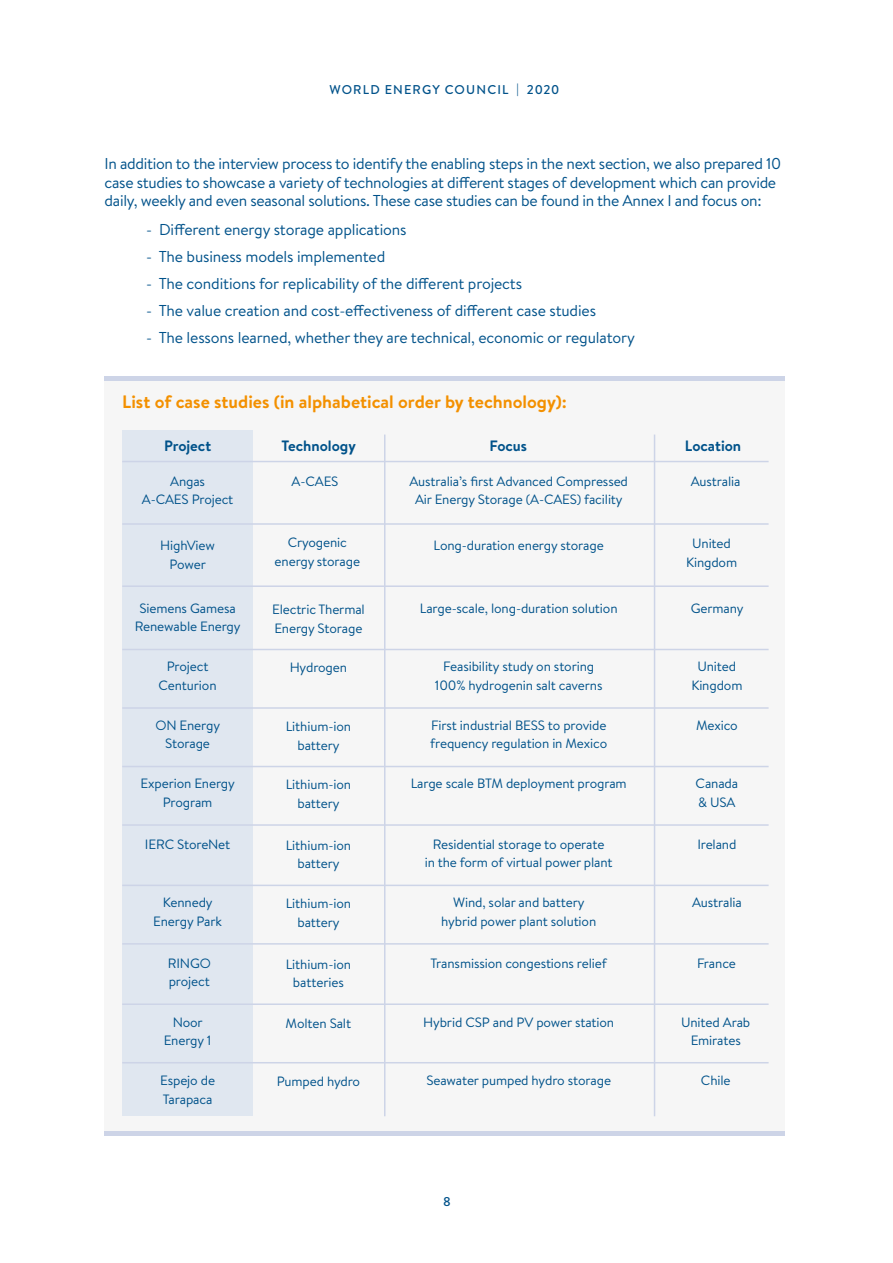
<style>
.page{position:relative;width:893px;height:1263px;background:#fff}
.page>*{position:absolute;margin:0;border:0;box-sizing:border-box;transform-origin:0 0}
.t1{font:700 18px "Brandon Text";color:#f39000}
.t2{font:15.75px/18.8px "Brandon Text";letter-spacing:-.02em;color:#00528a}
.t3{font:700 15px "Brandon Text";color:#00528a}
.t4{font:13.5px/18.8px "Brandon Text";letter-spacing:-.01em;color:#00528a;text-align:center}
.t5{font:500 12.75px "Brandon Text";letter-spacing:.09em;color:#00528a}
</style>
<div class="page">
<div style="left:104px;top:378px;width:680px;height:757px;background:#f6f6f6"></div>
<div style="left:122px;top:430px;width:131px;height:686px;background:#e0e7f0"></div>
<div style="left:104px;top:376px;width:680px;height:5px;background:#cdd4e7"></div>
<hr style="left:104px;top:1131px;width:680px;height:4px;background:#cdd4e7">
<hr style="left:122px;top:461px;width:647px;height:1px;background:#cdd4e7">
<hr style="left:122px;top:523px;width:647px;height:2px;background:#cdd4e7">
<hr style="left:122px;top:585px;width:647px;height:2px;background:#cdd4e7">
<hr style="left:122px;top:649px;width:647px;height:1px;background:#cdd4e7">
<hr style="left:122px;top:707px;width:647px;height:2px;background:#cdd4e7">
<hr style="left:122px;top:766px;width:647px;height:1px;background:#cdd4e7">
<hr style="left:122px;top:824px;width:647px;height:2px;background:#cdd4e7">
<hr style="left:122px;top:885px;width:647px;height:1px;background:#cdd4e7">
<hr style="left:122px;top:943px;width:647px;height:2px;background:#cdd4e7">
<hr style="left:122px;top:1003px;width:647px;height:2px;background:#cdd4e7">
<hr style="left:122px;top:1062px;width:647px;height:1px;background:#cdd4e7">
<hr style="left:384px;top:434px;width:1px;height:682px;background:#cdd4e7">
<hr style="left:654px;top:434px;width:1px;height:682px;background:#cdd4e7">
<p class="t5" style="left:329px;top:81px;width:231px">WORLD ENERGY COUNCIL | 2020</p>
<p class="t2" style="left:105px;top:154px;width:678px">In addition to the interview process to identify the enabling steps in the next section, we also prepared 10 case studies to showcase a variety of technologies at different stages of development which can provide daily, weekly and even seasonal solutions. These case studies can be found in the Annex I and focus on:</p>
<p class="t2" style="left:146px;top:220px;width:262px">- Different energy storage applications</p>
<p class="t2" style="left:146px;top:247px;width:241px">- The business models implemented</p>
<p class="t2" style="left:146px;top:274px;width:378px">- The conditions for replicability of the different projects</p>
<p class="t2" style="left:146px;top:300px;width:451px">- The value creation and cost-effectiveness of different case studies</p>
<p class="t2" style="left:146px;top:327px;width:490px">- The lessons learned, whether they are technical, economic or regulatory</p>
<h1 class="t1" style="left:122px;top:389px;width:446px">List of case studies (in alphabetical order by technology):</h1>
<p class="t3" style="left:164px;top:436px;width:49px">Project</p>
<p class="t3" style="left:281px;top:436px;width:76px">Technology</p>
<p class="t3" style="left:489px;top:436px;width:39px">Focus</p>
<p class="t3" style="left:685px;top:436px;width:58px">Location</p>
<p class="t4" style="left:142px;top:471px;width:93px">Angas<br>A-CAES Project</p>
<p class="t4" style="left:160px;top:536px;width:56px">HighView<br>Power</p>
<p class="t4" style="left:135px;top:598px;width:107px">Siemens Gamesa<br>Renewable Energy</p>
<p class="t4" style="left:159px;top:657px;width:60px">Project<br>Centurion</p>
<p class="t4" style="left:155px;top:715px;width:66px">ON Energy<br>Storage</p>
<p class="t4" style="left:141px;top:774px;width:96px">Experion Energy<br>Program</p>
<p class="t4" style="left:145px;top:834px;width:87px">IERC StoreNet</p>
<p class="t4" style="left:409px;top:471px;width:220px">Australia’s first Advanced Compressed<br>Air Energy Storage (A-CAES) facility</p>
<p class="t4" style="left:434px;top:536px;width:172px">Long-duration energy storage</p>
<p class="t4" style="left:292px;top:471px;width:48px">A-CAES</p>
<p class="t4" style="left:691px;top:471px;width:51px">Australia</p>
<p class="t4" style="left:275px;top:533px;width:87px">Cryogenic energy storage</p>
<p class="t4" style="left:272px;top:599px;width:94px;text-align:left">Electric Thermal<br>Energy Storage</p>
<p class="t4" style="left:290px;top:658px;width:59px">Hydrogen</p>
<p class="t4" style="left:686px;top:534px;width:53px">United<br>Kingdom</p>
<p class="t4" style="left:691px;top:598px;width:54px">Germany</p>
<p class="t4" style="left:420px;top:598px;width:199px">Large-scale, long-duration solution</p>
<p class="t4" style="left:691px;top:657px;width:53px">United<br>Kingdom</p>
<p class="t4" style="left:696px;top:715px;width:43px">Mexico</p>
<p class="t4" style="left:435px;top:657px;width:169px">Feasibility study on storing<br>100% hydrogenin salt caverns</p>
<p class="t4" style="left:430px;top:715px;width:178px;text-align:left">First industrial BESS to provide frequency regulation in Mexico</p>
<p class="t4" style="left:411px;top:774px;width:217px">Large scale BTM deployment program</p>
<p class="t4" style="left:286px;top:716px;width:67px">Lithium-ion battery</p>
<p class="t4" style="left:286px;top:775px;width:67px">Lithium-ion battery</p>
<p class="t4" style="left:286px;top:835px;width:67px">Lithium-ion battery</p>
<p class="t4" style="left:286px;top:894px;width:67px">Lithium-ion battery</p>
<p class="t4" style="left:696px;top:774px;width:44px;text-align:left">Canada &amp; USA</p>
<p class="t4" style="left:697px;top:834px;width:41px">Ireland</p>
<p class="t4" style="left:425px;top:834px;width:189px">Residential storage to operate<br>in the form of virtual power plant</p>
<p class="t4" style="left:441px;top:892px;width:157px">Wind, solar and battery hybrid power plant solution</p>
<p class="t4" style="left:692px;top:892px;width:51px">Australia</p>
<p class="t4" style="left:153px;top:892px;width:70px">Kennedy<br>Energy Park</p>
<p class="t4" style="left:168px;top:953px;width:45px;text-align:left">RINGO project</p>
<p class="t4" style="left:286px;top:954px;width:67px">Lithium-ion batteries</p>
<p class="t4" style="left:431px;top:953px;width:178px">Transmission congestions relief</p>
<p class="t4" style="left:697px;top:953px;width:40px">France</p>
<p class="t4" style="left:164px;top:1012px;width:49px">Noor<br>Energy 1</p>
<p class="t4" style="left:160px;top:1071px;width:57px;text-align:left">Espejo de<br>Tarapaca</p>
<p class="t4" style="left:286px;top:1013px;width:67px">Molten Salt</p>
<p class="t4" style="left:277px;top:1072px;width:85px">Pumped hydro</p>
<p class="t4" style="left:423px;top:1012px;width:192px">Hybrid CSP and PV power station</p>
<p class="t4" style="left:426px;top:1071px;width:186px">Seawater pumped hydro storage</p>
<p class="t5" style="left:443px;top:1193px;width:9px">8</p>
<p class="t4" style="left:681px;top:1012px;width:71px">United Arab<br>Emirates</p>
<p class="t4" style="left:701px;top:1071px;width:31px">Chile</p>
</div>
